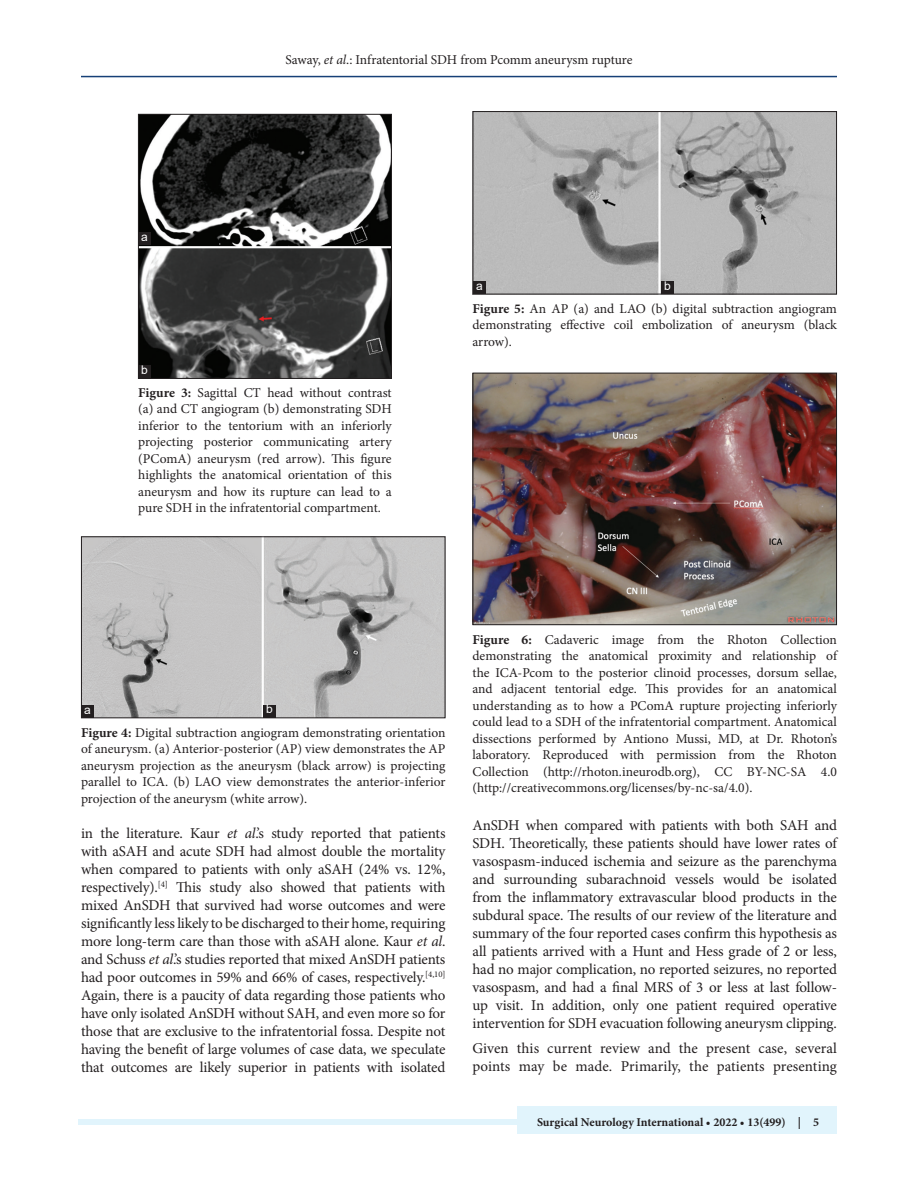
<style>
.page{position:relative;width:918px;height:1188px;background:#fff}
.page>*{position:absolute;margin:0;border:0;box-sizing:border-box;transform-origin:0 0}
.TX{font:15px/18px "Minion Pro";letter-spacing:-.005em;color:#231f20;text-align:justify}
.FGC{font:13.5px/16.5px "Minion Pro";color:#231f20;text-align:justify}
.t1{font:700 12px "Minion Pro";color:#231f20}
.LABEL{font:12px "Arial";color:#fff}
.s1{font-style:italic}
.s2{font-weight:700}
</style>
<div class="page">
<hr style="left:81px;top:76px;width:756px;height:1px;background:#164077">
<div style="left:78px;top:1119px;width:756px;height:6px;background:#e1f4fc"></div>
<div style="left:518px;top:1106px;width:319px;height:28px;background:#e1f4fc"></div>
<img style="left:140px;top:116px;width:250px;height:261px">
<div style="left:138px;top:114px;width:254px;height:265px;border:1px solid #231f20"></div>
<div style="left:138px;top:232px;width:13px;height:13px;background:#231f20"></div>
<div style="left:138px;top:365px;width:13px;height:13px;background:#231f20"></div>
<img style="left:475px;top:375px;width:360px;height:248px">
<div style="left:473px;top:373px;width:364px;height:252px;border:1px solid #231f20"></div>
<img style="left:83px;top:539px;width:360px;height:177px">
<div style="left:81px;top:537px;width:364px;height:181px;border:1px solid #231f20"></div>
<div style="left:263px;top:705px;width:13px;height:13px;background:#231f20"></div>
<div style="left:81px;top:705px;width:13px;height:13px;background:#231f20"></div>
<img style="left:475px;top:113px;width:360px;height:179px">
<div style="left:473px;top:111px;width:364px;height:183px;border:1px solid #231f20"></div>
<div style="left:661px;top:281px;width:13px;height:13px;background:#231f20"></div>
<div style="left:473px;top:281px;width:13px;height:13px;background:#231f20"></div>
<p class="LABEL" style="left:141px;top:228px;width:8px">a</p>
<p class="LABEL" style="left:141px;top:361px;width:8px">b</p>
<p class="FGC" style="left:286px;top:51px;width:348px">Saway, <span class="s1">et al</span>.: Infratentorial SDH from Pcomm aneurysm rupture</p>
<p class="LABEL" style="left:476px;top:277px;width:8px">a</p>
<p class="LABEL" style="left:664px;top:277px;width:8px">b</p>
<p class="FGC" style="left:472px;top:300px;width:366px"><span class="s2">Figure 5:</span> An AP (a) and LAO (b) digital subtraction angiogram demonstrating effective coil embolization of aneurysm (black arrow).</p>
<p class="FGC" style="left:138px;top:384px;width:255px"><span class="s2">Figure 3:</span> Sagittal CT head without contrast (a) and CT angiogram (b) demonstrating SDH inferior to the tentorium with an inferiorly projecting posterior communicating artery (PComA) aneurysm (red arrow). This figure highlights the anatomical orientation of this aneurysm and how its rupture can lead to a pure SDH in the infratentorial compartment.</p>
<p class="LABEL" style="left:84px;top:701px;width:8px">a</p>
<p class="LABEL" style="left:266px;top:701px;width:8px">b</p>
<p class="FGC" style="left:81px;top:724px;width:366px"><span class="s2">Figure 4:</span> Digital subtraction angiogram demonstrating orientation of aneurysm. (a) Anterior-posterior (AP) view demonstrates the AP aneurysm projection as the aneurysm (black arrow) is projecting parallel to ICA. (b) LAO view demonstrates the anterior-inferior projection of the aneurysm (white arrow).</p>
<p class="FGC" style="left:472px;top:631px;width:366px"><span class="s2">Figure 6:</span> Cadaveric image from the Rhoton Collection demonstrating the anatomical proximity and relationship of the ICA-Pcom to the posterior clinoid processes, dorsum sellae, and adjacent tentorial edge. This provides for an anatomical understanding as to how a PComA rupture projecting inferiorly could lead to a SDH of the infratentorial compartment. Anatomical dissections performed by Antiono Mussi, MD, at Dr. Rhoton’s laboratory. Reproduced with permission from the Rhoton Collection (http://rhoton.ineurodb.org), CC BY-NC-SA 4.0 (http://creativecommons.org/licenses/by-nc-sa/4.0).</p>
<p class="TX" style="left:81px;top:825px;width:366px">in the literature. Kaur <span class="s1">et al</span>.’s study reported that patients with aSAH and acute SDH had almost double the mortality when compared to patients with only aSAH (24% vs. 12%, respectively).<sup>[4]</sup> This study also showed that patients with mixed AnSDH that survived had worse outcomes and were significantly less likely to be discharged to their home, requiring more long-term care than those with aSAH alone. Kaur <span class="s1">et al</span>. and Schuss <span class="s1">et al</span>.’s studies reported that mixed AnSDH patients had poor outcomes in 59% and 66% of cases, respectively.<sup>[4,10] </sup>Again, there is a paucity of data regarding those patients who have only isolated AnSDH without SAH, and even more so for those that are exclusive to the infratentorial fossa. Despite not having the benefit of large volumes of case data, we speculate that outcomes are likely superior in patients with isolated</p>
<p class="TX" style="left:472px;top:816px;width:366px">AnSDH when compared with patients with both SAH and SDH. Theoretically, these patients should have lower rates of vasospasm-induced ischemia and seizure as the parenchyma and surrounding subarachnoid vessels would be isolated from the inflammatory extravascular blood products in the subdural space. The results of our review of the literature and summary of the four reported cases confirm this hypothesis as all patients arrived with a Hunt and Hess grade of 2 or less, had no major complication, no reported seizures, no reported vasospasm, and had a final MRS of 3 or less at last follow&shy;up visit. In addition, only one patient required operative intervention for SDH evacuation following aneurysm clipping.</p>
<p class="TX" style="left:472px;top:1040px;width:366px">Given this current review and the present case, several points may be made. Primarily, the patients presenting</p>
<p class="t1" style="left:537px;top:1113px;width:284px">Surgical Neurology International • 2022 • 13(499) | 5</p>
</div>
